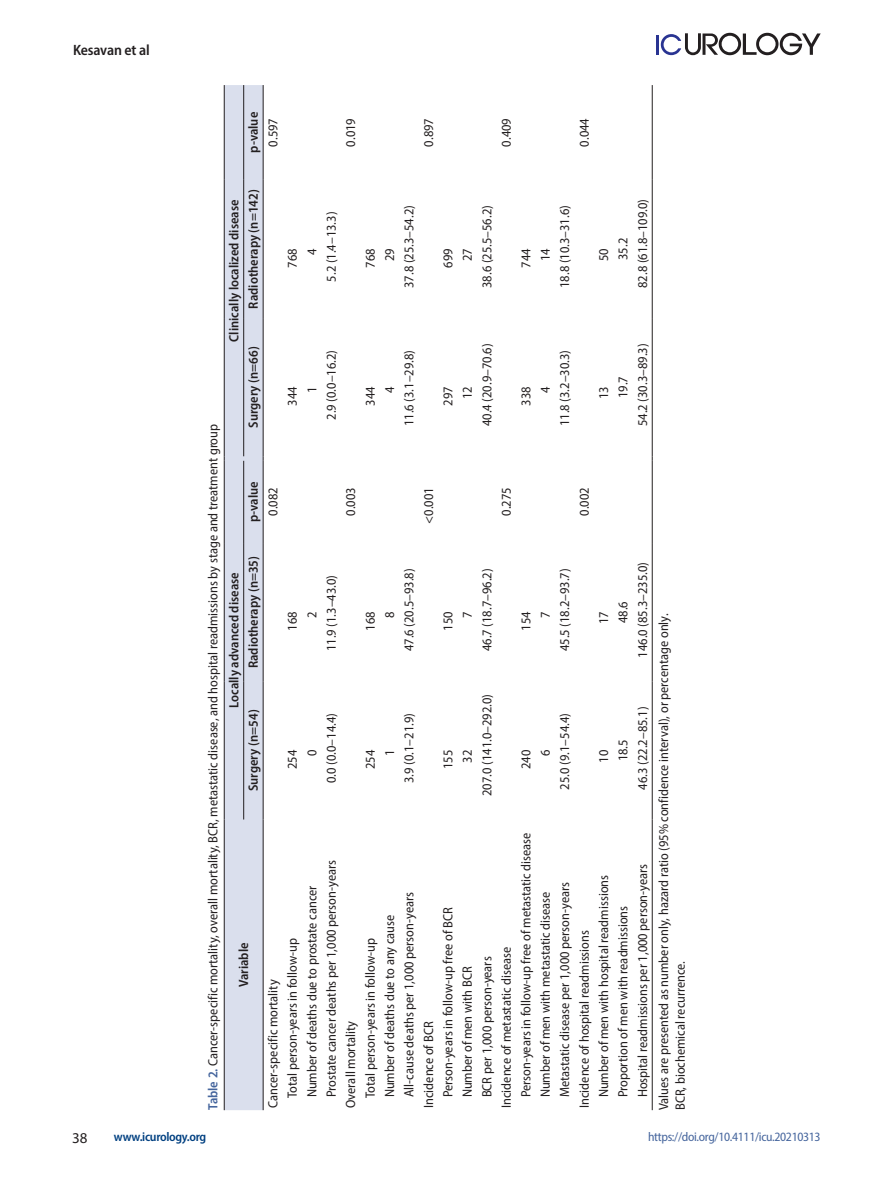
<style>
.page{position:relative;width:893px;height:1191px;background:#fff}
.page>*{position:absolute;margin:0;border:0;box-sizing:border-box;transform-origin:0 0}
.t1{font:600 semi-condensed 15px "Myriad Pro";letter-spacing:-.01em;color:#231f20}
.t2{font:15px "Myriad Pro";color:#231f20}
.t3{font:semi-condensed 13.5px/16.5px "Myriad Pro";color:#231f20}
.t4{font:600 semi-condensed 13.5px "Myriad Pro";color:#231f20}
.t5{font:semi-condensed 12.75px "Myriad Pro";letter-spacing:-.025em;color:#45659d}
.t6{font:600 semi-condensed 12.75px "Myriad Pro";letter-spacing:-.025em;color:#014081}
.s1{font-weight:600;color:#45659d}
</style>
<div class="page">
<hr style="left:656px;top:35px;width:3px;height:20px;background:#293492">
<svg style="left:661px;top:33px;width:160px;height:22px"></svg>
<div style="left:224px;top:85px;width:40px;height:1025px;background:#dadfed"></div>
<hr style="left:263px;top:318px;width:1px;height:138px;background:#231f20">
<hr style="left:263px;top:180px;width:1px;height:138px;background:#231f20">
<hr style="left:263px;top:85px;width:1px;height:95px;background:#231f20">
<hr style="left:652px;top:819px;width:1px;height:291px;background:#231f20">
<hr style="left:652px;top:681px;width:1px;height:138px;background:#231f20">
<hr style="left:652px;top:543px;width:1px;height:138px;background:#231f20">
<hr style="left:652px;top:461px;width:1px;height:82px;background:#231f20">
<hr style="left:652px;top:318px;width:1px;height:138px;background:#231f20">
<hr style="left:652px;top:180px;width:1px;height:138px;background:#231f20">
<hr style="left:652px;top:85px;width:1px;height:95px;background:#231f20">
<p class="t1" style="left:73px;top:41px;width:78px">Kesavan et al</p>
<p class="t4" style="left:245px;top:153px;width:42px;rotate:-90deg">p-value</p>
<p class="t3" style="left:264px;top:147px;width:30px;rotate:-90deg">0.597</p>
<p class="t3" style="left:342px;top:147px;width:30px;rotate:-90deg">0.019</p>
<p class="t3" style="left:420px;top:147px;width:30px;rotate:-90deg">0.897</p>
<p class="t3" style="left:498px;top:147px;width:30px;rotate:-90deg">0.409</p>
<p class="t3" style="left:576px;top:147px;width:30px;rotate:-90deg">0.044</p>
<p class="t3" style="left:204px;top:1110px;width:687px;rotate:-90deg"><span class="s1">Table 2.</span> Cancer-specific mortality, overall mortality, BCR, metastatic disease, and hospital readmissions by stage and treatment group</p>
<p class="t2" style="left:72px;top:1128px;width:17px">38</p>
<p class="t6" style="left:114px;top:1128px;width:94px">www.icurology.org</p>
<p class="t4" style="left:245px;top:308px;width:121px;rotate:-90deg">Radiotherapy (n=142)</p>
<p class="t4" style="left:226px;top:342px;width:144px;rotate:-90deg">Clinically localized disease</p>
<p class="t4" style="left:245px;top:428px;width:83px;rotate:-90deg">Surgery (n=66)</p>
<p class="t3" style="left:284px;top:268px;width:21px;rotate:-90deg">768</p>
<p class="t3" style="left:303px;top:255px;width:8px;rotate:-90deg">4</p>
<p class="t3" style="left:323px;top:282px;width:71px;rotate:-90deg">5.2 (1.4–13.3)</p>
<p class="t3" style="left:284px;top:406px;width:21px;rotate:-90deg">344</p>
<p class="t3" style="left:303px;top:393px;width:8px;rotate:-90deg">1</p>
<p class="t3" style="left:323px;top:420px;width:71px;rotate:-90deg">2.9 (0.0–16.2)</p>
<p class="t3" style="left:362px;top:268px;width:21px;rotate:-90deg">768</p>
<p class="t3" style="left:381px;top:261px;width:14px;rotate:-90deg">29</p>
<p class="t3" style="left:401px;top:288px;width:84px;rotate:-90deg">37.8 (25.3–54.2)</p>
<p class="t3" style="left:362px;top:406px;width:21px;rotate:-90deg">344</p>
<p class="t3" style="left:381px;top:393px;width:8px;rotate:-90deg">4</p>
<p class="t3" style="left:401px;top:426px;width:78px;rotate:-90deg">11.6 (3.1–29.8)</p>
<p class="t4" style="left:245px;top:522px;width:42px;rotate:-90deg">p-value</p>
<p class="t3" style="left:264px;top:516px;width:30px;rotate:-90deg">0.082</p>
<p class="t3" style="left:342px;top:516px;width:30px;rotate:-90deg">0.003</p>
<p class="t3" style="left:420px;top:524px;width:38px;rotate:-90deg">&lt;0.001</p>
<p class="t4" style="left:245px;top:668px;width:114px;rotate:-90deg">Radiotherapy (n=35)</p>
<p class="t4" style="left:226px;top:708px;width:137px;rotate:-90deg">Locally advanced disease</p>
<p class="t4" style="left:245px;top:791px;width:83px;rotate:-90deg">Surgery (n=54)</p>
<p class="t3" style="left:284px;top:631px;width:21px;rotate:-90deg">168</p>
<p class="t3" style="left:303px;top:618px;width:8px;rotate:-90deg">2</p>
<p class="t3" style="left:323px;top:651px;width:78px;rotate:-90deg">11.9 (1.3–43.0)</p>
<p class="t3" style="left:284px;top:769px;width:21px;rotate:-90deg">254</p>
<p class="t3" style="left:303px;top:756px;width:8px;rotate:-90deg">0</p>
<p class="t3" style="left:323px;top:783px;width:71px;rotate:-90deg">0.0 (0.0–14.4)</p>
<p class="t3" style="left:362px;top:631px;width:21px;rotate:-90deg">168</p>
<p class="t3" style="left:381px;top:618px;width:8px;rotate:-90deg">8</p>
<p class="t3" style="left:401px;top:651px;width:84px;rotate:-90deg">47.6 (20.5–93.8)</p>
<p class="t3" style="left:362px;top:769px;width:21px;rotate:-90deg">254</p>
<p class="t3" style="left:381px;top:756px;width:8px;rotate:-90deg">1</p>
<p class="t3" style="left:401px;top:783px;width:71px;rotate:-90deg">3.9 (0.1–21.9)</p>
<p class="t4" style="left:235px;top:987px;width:46px;rotate:-90deg">Variable</p>
<p class="t3" style="left:323px;top:1097px;width:239px;rotate:-90deg">Prostate cancer deaths per 1,000 person-years</p>
<p class="t3" style="left:303px;top:1097px;width:213px;rotate:-90deg">Number of deaths due to prostate cancer</p>
<p class="t3" style="left:401px;top:1097px;width:207px;rotate:-90deg">All-cause deaths per 1,000 person-years</p>
<p class="t3" style="left:381px;top:1097px;width:184px;rotate:-90deg">Number of deaths due to any cause</p>
<p class="t3" style="left:284px;top:1098px;width:161px;rotate:-90deg">Total person-years in follow-up</p>
<p class="t3" style="left:362px;top:1098px;width:161px;rotate:-90deg">Total person-years in follow-up</p>
<p class="t3" style="left:264px;top:1108px;width:130px;rotate:-90deg">Cancer-specific mortality</p>
<p class="t3" style="left:342px;top:1108px;width:89px;rotate:-90deg">Overall mortality</p>
<p class="t3" style="left:420px;top:1108px;width:88px;rotate:-90deg">Incidence of BCR</p>
<p class="t3" style="left:440px;top:268px;width:21px;rotate:-90deg">699</p>
<p class="t3" style="left:459px;top:261px;width:14px;rotate:-90deg">27</p>
<p class="t3" style="left:440px;top:406px;width:21px;rotate:-90deg">297</p>
<p class="t3" style="left:459px;top:399px;width:14px;rotate:-90deg">12</p>
<p class="t3" style="left:440px;top:631px;width:21px;rotate:-90deg">150</p>
<p class="t3" style="left:459px;top:618px;width:8px;rotate:-90deg">7</p>
<p class="t3" style="left:440px;top:769px;width:21px;rotate:-90deg">155</p>
<p class="t3" style="left:459px;top:762px;width:14px;rotate:-90deg">32</p>
<p class="t3" style="left:440px;top:1097px;width:192px;rotate:-90deg">Person-years in follow-up free of BCR</p>
<p class="t3" style="left:459px;top:1097px;width:132px;rotate:-90deg">Number of men with BCR</p>
<p class="t3" style="left:478px;top:288px;width:84px;rotate:-90deg">38.6 (25.5–56.2)</p>
<p class="t3" style="left:478px;top:426px;width:84px;rotate:-90deg">40.4 (20.9–70.6)</p>
<p class="t3" style="left:517px;top:268px;width:21px;rotate:-90deg">744</p>
<p class="t3" style="left:537px;top:261px;width:14px;rotate:-90deg">14</p>
<p class="t3" style="left:556px;top:288px;width:84px;rotate:-90deg">18.8 (10.3–31.6)</p>
<p class="t3" style="left:517px;top:406px;width:21px;rotate:-90deg">338</p>
<p class="t3" style="left:537px;top:393px;width:8px;rotate:-90deg">4</p>
<p class="t3" style="left:556px;top:426px;width:78px;rotate:-90deg">11.8 (3.2–30.3)</p>
<p class="t3" style="left:595px;top:261px;width:14px;rotate:-90deg">50</p>
<p class="t3" style="left:615px;top:260px;width:23px;rotate:-90deg">35.2</p>
<p class="t3" style="left:634px;top:288px;width:91px;rotate:-90deg">82.8 (61.8–109.0)</p>
<p class="t3" style="left:595px;top:399px;width:14px;rotate:-90deg">13</p>
<p class="t3" style="left:615px;top:398px;width:23px;rotate:-90deg">19.7</p>
<p class="t3" style="left:634px;top:426px;width:84px;rotate:-90deg">54.2 (30.3–89.3)</p>
<p class="t3" style="left:498px;top:516px;width:30px;rotate:-90deg">0.275</p>
<p class="t3" style="left:576px;top:516px;width:30px;rotate:-90deg">0.002</p>
<p class="t3" style="left:478px;top:651px;width:84px;rotate:-90deg">46.7 (18.7–96.2)</p>
<p class="t3" style="left:517px;top:631px;width:21px;rotate:-90deg">154</p>
<p class="t3" style="left:537px;top:618px;width:8px;rotate:-90deg">7</p>
<p class="t3" style="left:478px;top:796px;width:103px;rotate:-90deg">207.0 (141.0–292.0)</p>
<p class="t3" style="left:517px;top:769px;width:21px;rotate:-90deg">240</p>
<p class="t3" style="left:537px;top:756px;width:8px;rotate:-90deg">6</p>
<p class="t3" style="left:498px;top:1108px;width:162px;rotate:-90deg">Incidence of metastatic disease</p>
<p class="t3" style="left:478px;top:1097px;width:142px;rotate:-90deg">BCR per 1,000 person-years</p>
<p class="t3" style="left:517px;top:1097px;width:266px;rotate:-90deg">Person-years in follow-up free of metastatic disease</p>
<p class="t3" style="left:537px;top:1097px;width:207px;rotate:-90deg">Number of men with metastatic disease</p>
<p class="t3" style="left:556px;top:651px;width:84px;rotate:-90deg">45.5 (18.2–93.7)</p>
<p class="t3" style="left:556px;top:789px;width:78px;rotate:-90deg">25.0 (9.1–54.4)</p>
<p class="t3" style="left:595px;top:624px;width:14px;rotate:-90deg">17</p>
<p class="t3" style="left:615px;top:623px;width:23px;rotate:-90deg">48.6</p>
<p class="t3" style="left:634px;top:657px;width:97px;rotate:-90deg">146.0 (85.3–235.0)</p>
<p class="t3" style="left:595px;top:762px;width:14px;rotate:-90deg">10</p>
<p class="t3" style="left:615px;top:761px;width:23px;rotate:-90deg">18.5</p>
<p class="t3" style="left:634px;top:789px;width:84px;rotate:-90deg">46.3 (22.2–85.1)</p>
<p class="t3" style="left:634px;top:1097px;width:235px;rotate:-90deg">Hospital readmissions per 1,000 person-years</p>
<p class="t3" style="left:595px;top:1097px;width:224px;rotate:-90deg">Number of men with hospital readmissions</p>
<p class="t3" style="left:556px;top:1097px;width:217px;rotate:-90deg">Metastatic disease per 1,000 person-years</p>
<p class="t3" style="left:615px;top:1097px;width:193px;rotate:-90deg">Proportion of men with readmissions</p>
<p class="t3" style="left:576px;top:1108px;width:179px;rotate:-90deg">Incidence of hospital readmissions</p>
<p class="t3" style="left:655px;top:1110px;width:498px;rotate:-90deg">Values are presented as number only, hazard ratio (95% confidence interval), or percentage only.<br>BCR, biochemical recurrence.</p>
<p class="t5" style="left:648px;top:1128px;width:174px">https://doi.org/10.4111/icu.20210313</p>
</div>
